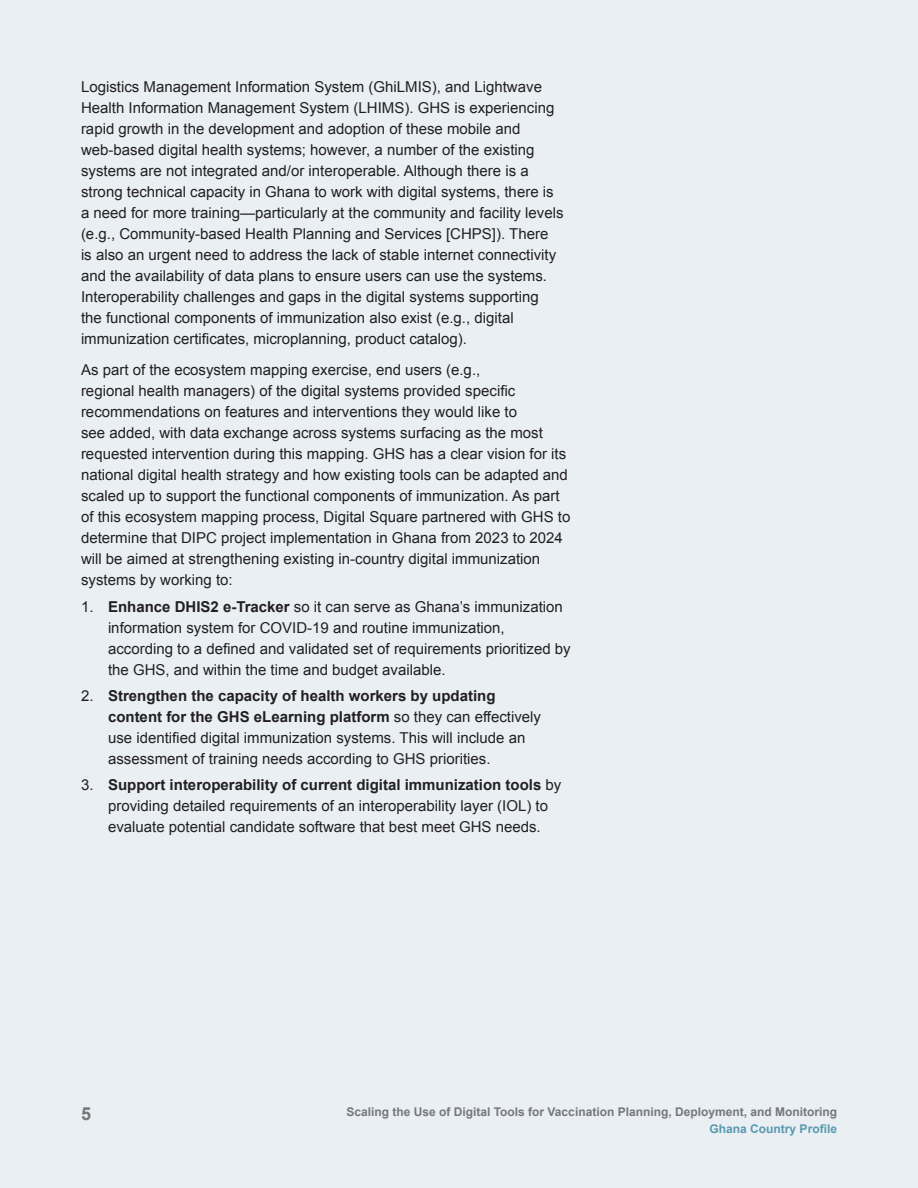
<style>
.page{position:relative;width:918px;height:1188px;background:#e9eff3}
.page>*{position:absolute;margin:0;border:0;box-sizing:border-box;transform-origin:0 0}
.t1{font:700 18px "Arial";color:#77777a}
.Text__body{font:15px/21px "Arial";color:#231f20}
.t2{font:700 12px "Arial";color:#77777a}
.t3{font:700 12px "Arial";color:#5999af}
.s1{font-weight:700}
</style>
<div class="page">
<p class="Text__body" style="left:81px;top:76px;width:484px">Logistics Management Information System (GhiLMIS), and Lightwave Health Information Management System (LHIMS). GHS is experiencing rapid growth in the development and adoption of these mobile and web-based digital health systems; however, a number of the existing systems are not integrated and/or interoperable. Although there is a strong technical capacity in Ghana to work with digital systems, there is a need for more training—particularly at the community and facility levels (e.g., Community-based Health Planning and Services [CHPS]). There<br>is also an urgent need to address the lack of stable internet connectivity and the availability of data plans to ensure users can use the systems.<br>Interoperability challenges and gaps in the digital systems supporting<br>the functional components of immunization also exist (e.g., digital immunization certificates, microplanning, product catalog).</p>
<p class="Text__body" style="left:81px;top:360px;width:491px">As part of the ecosystem mapping exercise, end users (e.g.,<br>regional health managers) of the digital systems provided specific recommendations on features and interventions they would like to<br>see added, with data exchange across systems surfacing as the most requested intervention during this mapping. GHS has a clear vision for its national digital health strategy and how existing tools can be adapted and scaled up to support the functional components of immunization. As part of this ecosystem mapping process, Digital Square partnered with GHS to determine that DIPC project implementation in Ghana from 2023 to 2024 will be aimed at strengthening existing in-country digital immunization systems by working to:</p>
<p class="Text__body" style="left:108px;top:596px;width:464px;text-indent:-27px">1. <span class="s1">Enhance DHIS2 e-Tracker</span> so it can serve as Ghana’s immunization information system for COVID-19 and routine immunization, according to a defined and validated set of requirements prioritized by the GHS, and within the time and budget available.</p>
<p class="Text__body" style="left:108px;top:685px;width:435px;text-indent:-27px">2. <span class="s1">Strengthen the capacity of health workers by updating content for the GHS eLearning platform</span> so they can effectively use identified digital immunization systems. This will include an assessment of training needs according to GHS priorities.</p>
<p class="Text__body" style="left:108px;top:775px;width:455px;text-indent:-27px">3. <span class="s1">Support interoperability of current digital immunization tools</span> by providing detailed requirements of an interoperability layer (IOL) to evaluate potential candidate software that best meet GHS needs.</p>
<p class="t1" style="left:81px;top:1102px;width:12px">5</p>
<p class="t2" style="left:347px;top:1104px;width:492px">Scaling the Use of Digital Tools for Vaccination Planning, Deployment, and Monitoring</p>
<p class="t3" style="left:710px;top:1120px;width:129px">Ghana Country Profile</p>
</div>
